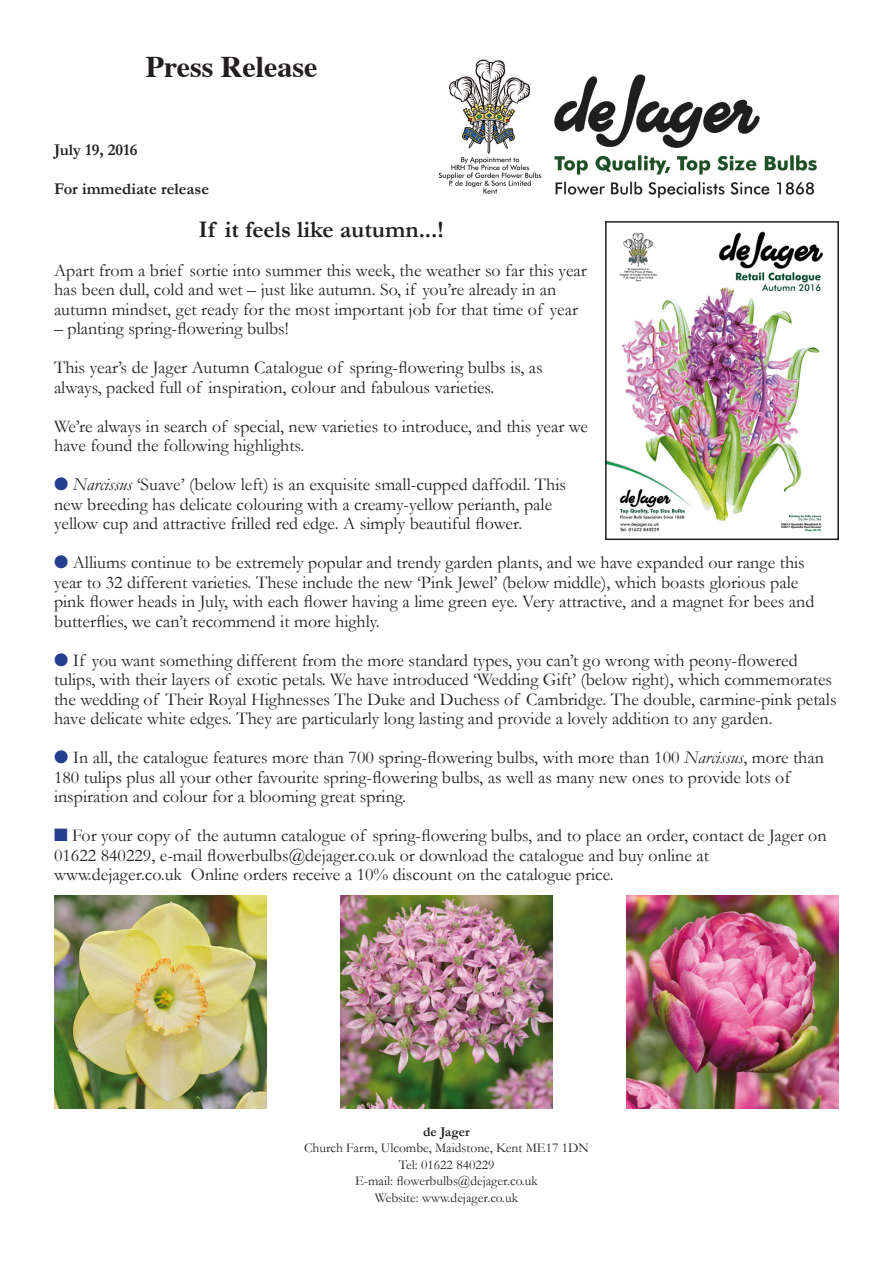
<style>
.page{position:relative;width:893px;height:1263px;background:#fff}
.page>*{position:absolute;margin:0;border:0;box-sizing:border-box;transform-origin:0 0}
.t1{font:700 30px "Times";color:#231f20}
.t2{font:700 24px "Garamond";color:#231f20}
.t3{font:18px/19.5px "Garamond";color:#231f20}
.t4{font:700 16.5px "Garamond";color:#231f20}
.t5{font:13.5px/16.5px "Garamond";color:#231f20;text-align:center}
.t6{font:700 13.5px "Garamond";color:#231f20}
.s1{color:#253f8e}
.s2{font-style:italic}
</style>
<div class="page">
<img style="left:608px;top:231px;width:215px;height:301px">
<div style="left:605px;top:221px;width:234px;height:319px;border:2px solid #231f20"></div>
<img style="left:554px;top:74px;width:263px;height:125px">
<img style="left:438px;top:59px;width:104px;height:135px">
<img style="left:54px;top:896px;width:213px;height:212px">
<img style="left:626px;top:896px;width:213px;height:213px">
<img style="left:340px;top:896px;width:213px;height:213px">
<h1 class="t1" style="left:146px;top:38px;width:173px">Press Release</h1>
<p class="t4" style="left:54px;top:139px;width:85px">July 19, 2016</p>
<p class="t4" style="left:54px;top:178px;width:157px">For immediate release</p>
<h2 class="t2" style="left:198px;top:215px;width:247px">If it feels like autumn...!</h2>
<p class="t3" style="left:54px;top:260px;width:534px">Apart from a brief sortie into summer this week, the weather so far this year has been dull, cold and wet – just like autumn. So, if you’re already in an autumn mindset, get ready for the most important job for that time of year</p>
<p class="t3" style="left:54px;top:309px;width:490px;line-height:39px">– planting spring-flowering bulbs!<br>This year’s de Jager Autumn Catalogue of spring-flowering bulbs is, as</p>
<p class="t3" style="left:54px;top:367px;width:536px;line-height:39px">always, packed full of inspiration, colour and fabulous varieties.<br>We’re always in search of special, new varieties to introduce, and this year we</p>
<p class="t3" style="left:54px;top:436px;width:252px">have found the following highlights.</p>
<p class="t3" style="left:54px;top:475px;width:514px"><span class="s1">●</span> <span class="s2">Narcissus</span> ‘Suave’ (below left) is an exquisite small-cupped daffodil. This new breeding has delicate colouring with a creamy-yellow perianth, pale yellow cup and attractive frilled red edge. A simply beautiful flower.</p>
<p class="t3" style="left:54px;top:553px;width:762px"><span class="s1">●</span> Alliums continue to be extremely popular and trendy garden plants, and we have expanded our range this year to 32 different varieties. These include the new ‘Pink Jewel’ (below middle), which boasts glorious pale pink flower heads in July, with each flower having a lime green eye. Very attractive, and a magnet for bees and butterflies, we can’t recommend it more highly.</p>
<p class="t3" style="left:54px;top:650px;width:784px"><span class="s1">●</span> If you want something different from the more standard types, you can’t go wrong with peony-flowered tulips, with their layers of exotic petals. We have introduced ‘Wedding Gift’ (below right), which commemorates the wedding of Their Royal Highnesses The Duke and Duchess of Cambridge. The double, carmine-pink petals have delicate white edges. They are particularly long lasting and provide a lovely addition to any garden.</p>
<p class="t3" style="left:54px;top:748px;width:771px"><span class="s1">●</span> In all, the catalogue features more than 700 spring-flowering bulbs, with more than 100 <span class="s2">Narcissus</span>, more than<br>180 tulips plus all your other favourite spring-flowering bulbs, as well as many new ones to provide lots of inspiration and colour for a blooming great spring.</p>
<p class="t3" style="left:54px;top:826px;width:774px"><span class="s1">■</span> For your copy of the autumn catalogue of spring-flowering bulbs, and to place an order, contact de Jager on<br>01622 840229, e-mail flowerbulbs@dejager.co.uk or download the catalogue and buy online at www.dejager.co.uk Online orders receive a 10% discount on the catalogue price.</p>
<p class="t6" style="left:423px;top:1123px;width:48px">de Jager</p>
<p class="t5" style="left:304px;top:1139px;width:286px">Church Farm, Ulcombe, Maidstone, Kent ME17 1DN Tel: 01622 840229<br>E-mail: flowerbulbs@dejager.co.uk<br>Website: www.dejager.co.uk</p>
</div>
